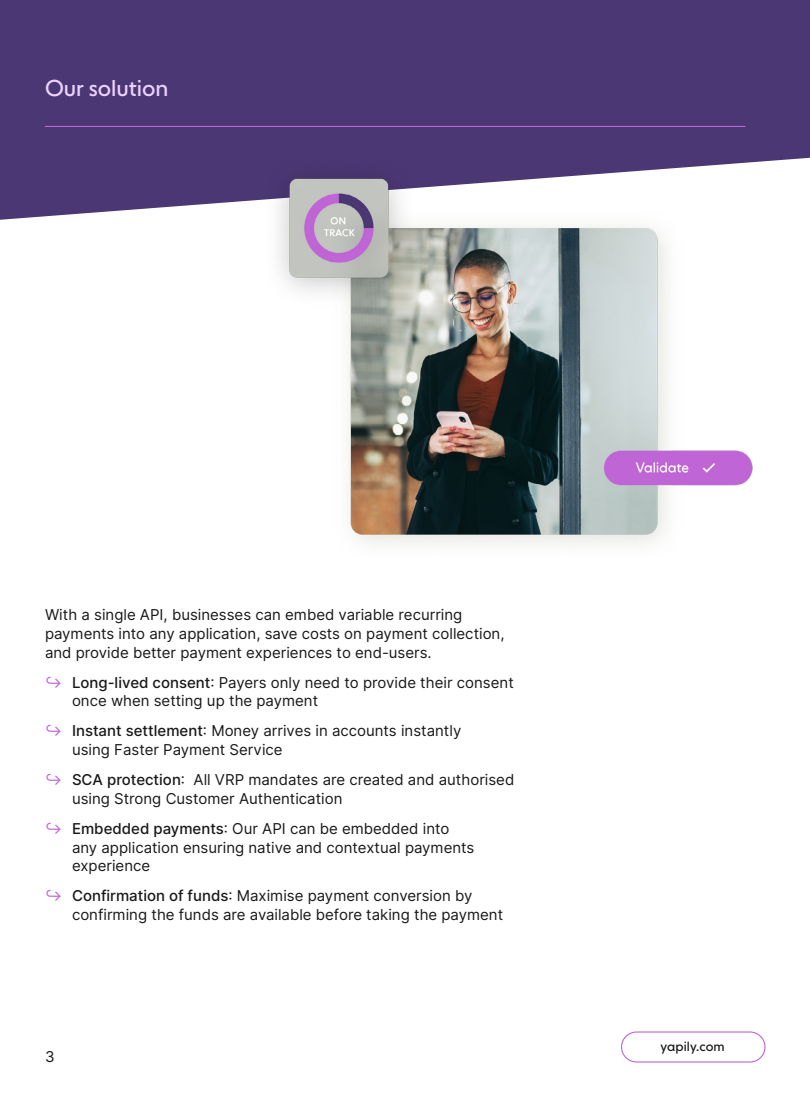
<style>
.page{position:relative;width:810px;height:1107px;background:#fff}
.page>*{position:absolute;margin:0;border:0;box-sizing:border-box;transform-origin:0 0}
.t1{font:22.5px "NEXT Book";color:#edd4ff}
.t2{font:15px/18.8px "Inter";color:#181918}
.t3{font:13.12px "NEXT Book";letter-spacing:.01em;color:#181918}
.s1{color:#c065d5}
.s2{font-weight:500}
</style>
<div class="page">
<div style="left:0;top:0;width:810px;height:220px;background:#4b3774"></div>
<hr style="left:45px;top:126px;width:700px;height:1px;background:#c065d5">
<img style="left:239px;top:138px;width:547px;height:406px">
<div style="left:621px;top:1031px;width:145px;height:32px;border:1px solid #c065d5;border-radius:15px"></div>
<h1 class="t1" style="left:45px;top:75px;width:125px">Our solution</h1>
<p class="t2" style="left:45px;top:605px;width:461px">With a single API, businesses can embed variable recurring payments into any application, save costs on payment collection, and provide better payment experiences to end-users.</p>
<p class="t2" style="left:72px;top:672px;width:443px;text-indent:-27px"><span class="s1">↪</span> <span class="s2">Long-lived consent</span>: Payers only need to provide their consent once when setting up the payment</p>
<p class="t2" style="left:72px;top:721px;width:391px;text-indent:-27px"><span class="s1">↪</span> <span class="s2">Instant settlement</span>: Money arrives in accounts instantly using Faster Payment Service</p>
<p class="t2" style="left:72px;top:770px;width:444px;text-indent:-27px"><span class="s1">↪</span> <span class="s2">SCA protection</span>: All VRP mandates are created and authorised using Strong Customer Authentication</p>
<p class="t2" style="left:72px;top:819px;width:404px;text-indent:-27px"><span class="s1">↪</span> <span class="s2">Embedded payments</span>: Our API can be embedded into any application ensuring native and contextual payments experience</p>
<p class="t2" style="left:72px;top:886px;width:433px;text-indent:-27px"><span class="s1">↪</span> <span class="s2">Confirmation of funds</span>: Maximise payment conversion by confirming the funds are available before taking the payment</p>
<p class="t2" style="left:45px;top:1047px;width:11px">3</p>
<p class="t3" style="left:660px;top:1039px;width:66px">yapily.com</p>
</div>
